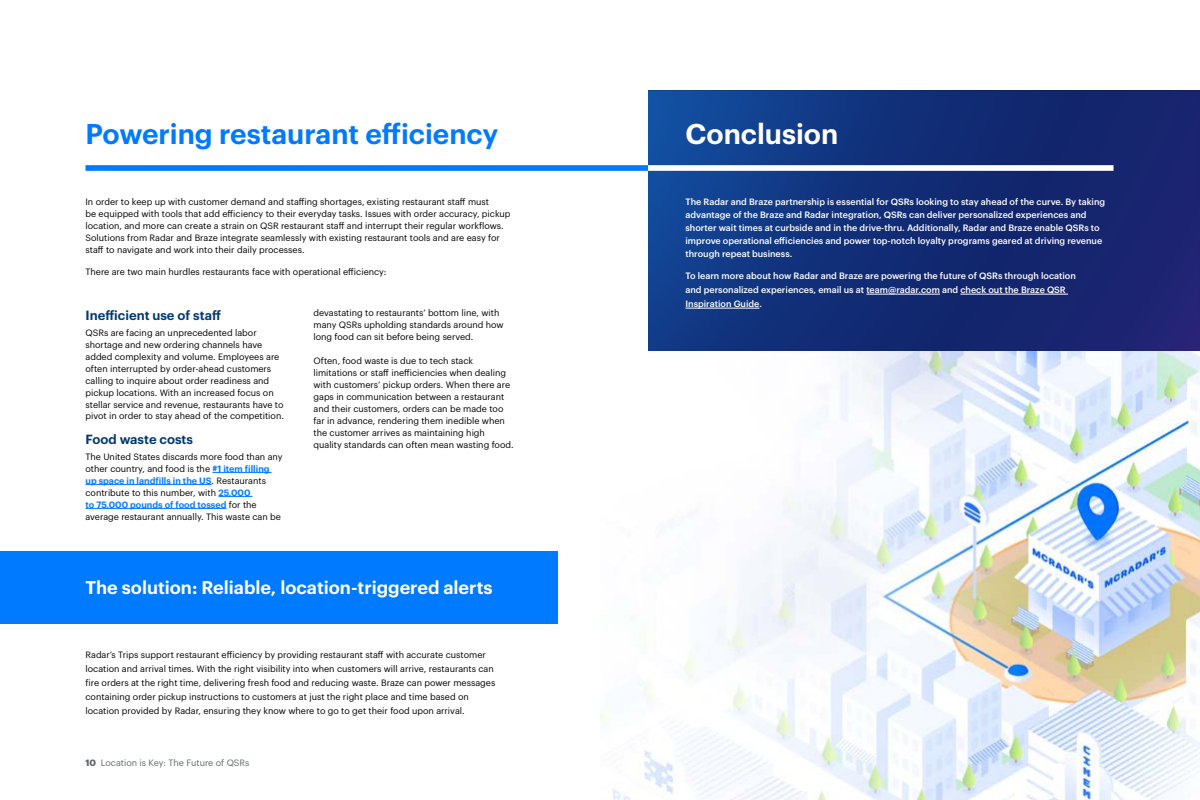
<style>
.page{position:relative;width:1200px;height:800px;background:#fff}
.page>*{position:absolute;margin:0;border:0;box-sizing:border-box;transform-origin:0 0}
.t1{font:600 28px "Graphik";color:#007aff}
.t2{font:600 28px "Graphik";color:#fff}
.t3{font:600 18px "Graphik";color:#fff}
.t4{font:600 13px "Graphik";color:#003875}
.t5{font:9px/12px "Graphik";color:#000}
.t6{font:500 9px/13px "Graphik";color:#fff}
.t7{font:9px "Graphik";color:#5f696d}
.s1{font-weight:600;color:#007aff}
.s2{font-weight:700}
</style>
<div class="page">
<hr style="left:212px;top:472px;width:60px;height:1px;background:#007aff">
<hr style="left:86px;top:484px;width:126px;height:1px;background:#007aff">
<hr style="left:218px;top:496px;width:34px;height:1px;background:#007aff">
<hr style="left:86px;top:508px;width:141px;height:1px;background:#007aff">
<div style="left:0;top:551px;width:558px;height:73px;background:#007aff"></div>
<img style="left:600px;top:350px;width:600px;height:450px">
<div style="left:86px;top:165px;width:562px;height:6px;background:#007aff"></div>
<img style="left:648px;top:90px;width:552px;height:260px">
<hr style="left:866px;top:294px;width:74px;height:1px;background:#fff">
<hr style="left:960px;top:294px;width:108px;height:1px;background:#fff">
<hr style="left:686px;top:308px;width:73px;height:1px;background:#fff">
<div style="left:648px;top:165px;width:466px;height:6px;background:#fff"></div>
<h1 class="t1" style="left:86px;top:112px;width:414px">Powering restaurant efficiency</h1>
<p class="t5" style="left:86px;top:195px;width:427px">In order to keep up with customer demand and staffing shortages, existing restaurant staff must<br>be equipped with tools that add efficiency to their everyday tasks. Issues with order accuracy, pickup location, and more can create a strain on QSR restaurant staff and interrupt their regular workflows.<br>Solutions from Radar and Braze integrate seamlessly with existing restaurant tools and are easy for staff to navigate and work into their daily processes.</p>
<p class="t5" style="left:86px;top:265px;width:303px">There are two main hurdles restaurants face with operational efficiency:</p>
<h3 class="t4" style="left:86px;top:305px;width:137px">Inefficient use of staff</h3>
<p class="t5" style="left:86px;top:326px;width:200px">QSRs are facing an unprecedented labor shortage and new ordering channels have added complexity and volume. Employees are often interrupted by order-ahead customers calling to inquire about order readiness and pickup locations. With an increased focus on stellar service and revenue, restaurants have to pivot in order to stay ahead of the competition.</p>
<h3 class="t4" style="left:86px;top:429px;width:109px">Food waste costs</h3>
<p class="t5" style="left:86px;top:450px;width:199px">The United States discards more food than any other country, and food is the <span class="s1">#1 item filling up space in landfills in the US</span>. Restaurants contribute to this number, with <span class="s1">25,000<br>to 75,000 pounds of food tossed</span> for the average restaurant annually. This waste can be</p>
<p class="t5" style="left:313px;top:306px;width:192px">devastating to restaurants’ bottom line, with many QSRs upholding standards around how long food can sit before being served.</p>
<p class="t5" style="left:313px;top:354px;width:202px">Often, food waste is due to tech stack limitations or staff inefficiencies when dealing with customers’ pickup orders. When there are gaps in communication between a restaurant and their customers, orders can be made too far in advance, rendering them inedible when the customer arrives as maintaining high quality standards can often mean wasting food.</p>
<h2 class="t3" style="left:86px;top:573px;width:409px">The solution: Reliable, location-triggered alerts</h2>
<p class="t5" style="left:86px;top:647px;width:411px;line-height:14px">Radar’s Trips support restaurant efficiency by providing restaurant staff with accurate customer location and arrival times. With the right visibility into when customers will arrive, restaurants can fire orders at the right time, delivering fresh food and reducing waste. Braze can power messages containing order pickup instructions to customers at just the right place and time based on location provided by Radar, ensuring they know where to go to get their food upon arrival.</p>
<p class="t7" style="left:85px;top:756px;width:166px"><span class="s2">10</span> Location is Key: The Future of QSRs</p>
<h1 class="t2" style="left:686px;top:113px;width:154px">Conclusion</h1>
<p class="t6" style="left:686px;top:195px;width:421px">The Radar and Braze partnership is essential for QSRs looking to stay ahead of the curve. By taking advantage of the Braze and Radar integration, QSRs can deliver personalized experiences and shorter wait times at curbside and in the drive-thru. Additionally, Radar and Braze enable QSRs to improve operational efficiencies and power top-notch loyalty programs geared at driving revenue through repeat business.</p>
<p class="t6" style="left:686px;top:268px;width:392px;line-height:14px">To learn more about how Radar and Braze are powering the future of QSRs through location and personalized experiences, email us at team@radar.com and check out the Braze QSR<br>Inspiration Guide.</p>
</div>
